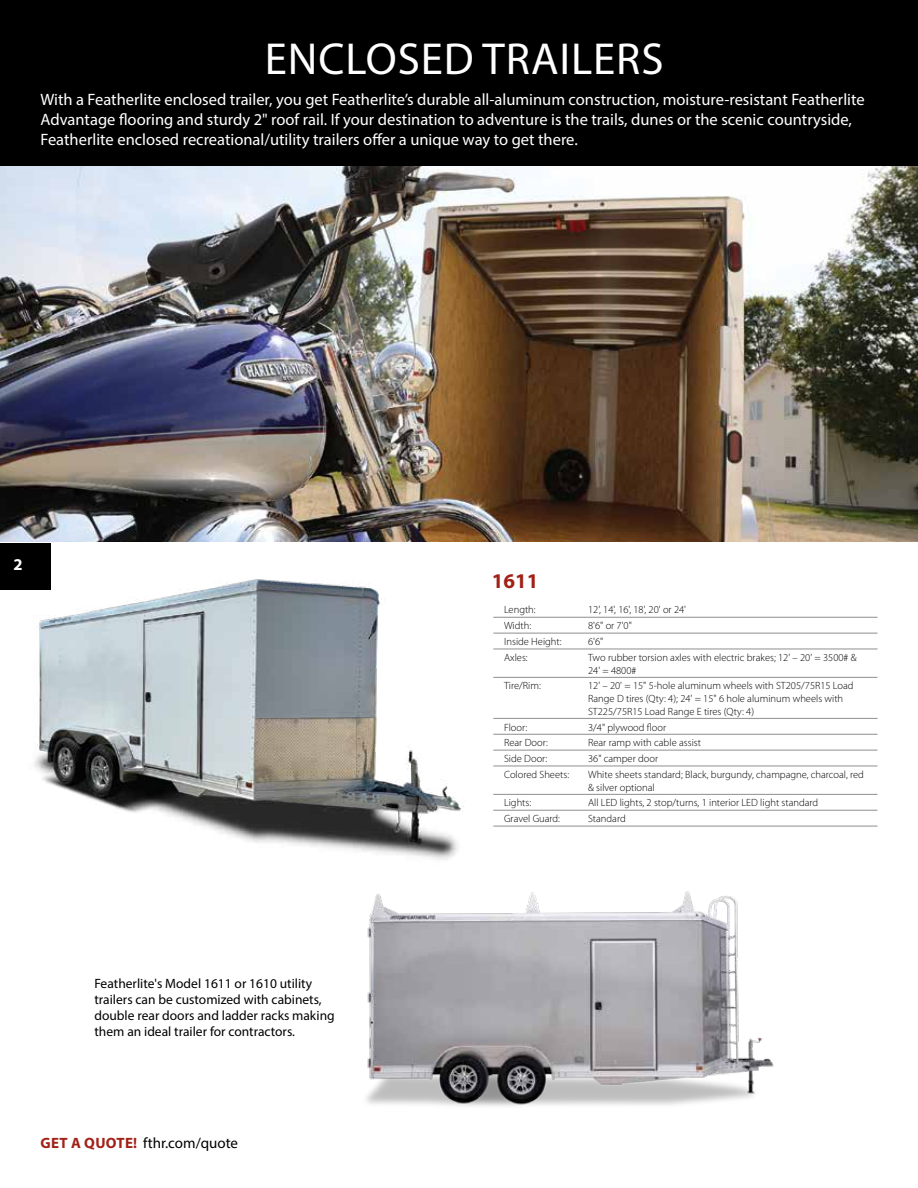
<style>
.page{position:relative;width:918px;height:1188px;background:#fff}
.page>*{position:absolute;margin:0;border:0;box-sizing:border-box;transform-origin:0 0}
.t1{font:45px "Myriad Pro";letter-spacing:.02em;color:#fff}
.t2{font:700 21px "Myriad Pro";color:#a12117}
.t3{font:16.5px/19.8px "Myriad Pro";color:#fff}
.t4{font:700 16.5px "Myriad Pro";color:#fff}
.t5{font:15px "Myriad Pro";color:#000}
.t6{font:13.5px/16.2px "Myriad Pro";color:#000}
.t7{font:300 10.5px/12.6px "Myriad Pro";color:#000}
.s1{font-weight:700;color:#a12117}
</style>
<div class="page">
<img style="left:0;top:165px;width:918px;height:376px">
<hr style="left:493px;top:617px;width:385px;height:1px;background:#9b9b9c">
<hr style="left:493px;top:633px;width:385px;height:1px;background:#9b9b9c">
<hr style="left:493px;top:648px;width:385px;height:2px;background:#9b9b9c">
<hr style="left:493px;top:677px;width:385px;height:1px;background:#9b9b9c">
<hr style="left:493px;top:718px;width:385px;height:1px;background:#9b9b9c">
<hr style="left:493px;top:734px;width:385px;height:1px;background:#9b9b9c">
<hr style="left:493px;top:750px;width:385px;height:1px;background:#9b9b9c">
<hr style="left:493px;top:765px;width:385px;height:2px;background:#9b9b9c">
<hr style="left:493px;top:794px;width:385px;height:1px;background:#9b9b9c">
<hr style="left:493px;top:810px;width:385px;height:1px;background:#9b9b9c">
<hr style="left:493px;top:826px;width:385px;height:1px;background:#9b9b9c">
<div style="left:0;top:0;width:918px;height:165px;background:#000"></div>
<img style="left:366px;top:891px;width:408px;height:215px">
<img style="left:34px;top:579px;width:438px;height:315px">
<div style="left:0;top:544px;width:51px;height:46px;background:#000"></div>
<h1 class="t1" style="left:265px;top:31px;width:400px">ENCLOSED TRAILERS</h1>
<p class="t3" style="left:40px;top:90px;width:826px">With a Featherlite enclosed trailer, you get Featherlite’s durable all-aluminum construction, moisture-resistant Featherlite<br>Advantage flooring and sturdy 2" roof rail. If your destination to adventure is the trails, dunes or the scenic countryside,<br>Featherlite enclosed recreational/utility trailers offer a unique way to get there.</p>
<h3 class="t4" style="left:14px;top:554px;width:11px">2</h3>
<p class="t6" style="left:94px;top:975px;width:242px">Featherlite's Model 1611 or 1610 utility trailers can be customized with cabinets, double rear doors and ladder racks making them an ideal trailer for contractors.</p>
<h3 class="t5" style="left:41px;top:1134px;width:199px"><span class="s1">GET A QUOTE!</span> fthr.com/quote</h3>
<h2 class="t2" style="left:492px;top:567px;width:48px">1611</h2>
<p class="t7" style="left:504px;top:604px;width:33px">Length:</p>
<p class="t7" style="left:588px;top:604px;width:100px">12', 14', 16', 18', 20' or 24'</p>
<p class="t7" style="left:504px;top:619px;width:29px">Width:</p>
<p class="t7" style="left:588px;top:619px;width:45px">8'6" or 7'0"</p>
<p class="t7" style="left:504px;top:635px;width:59px">Inside Height:</p>
<p class="t7" style="left:588px;top:635px;width:17px">6'6"</p>
<p class="t7" style="left:504px;top:651px;width:25px">Axles:</p>
<p class="t7" style="left:588px;top:651px;width:270px">Two rubber torsion axles with electric brakes; 12' – 20' = 3500# &amp;<br>24' = 4800#</p>
<p class="t7" style="left:504px;top:680px;width:38px">Tire/Rim:</p>
<p class="t7" style="left:588px;top:680px;width:267px">12' – 20' = 15" 5-hole aluminum wheels with ST205/75R15 Load<br>Range D tires (Qty: 4); 24' = 15" 6 hole aluminum wheels with<br>ST225/75R15 Load Range E tires (Qty: 4)</p>
<p class="t7" style="left:504px;top:721px;width:25px">Floor:</p>
<p class="t7" style="left:588px;top:721px;width:80px">3/4" plywood floor</p>
<p class="t7" style="left:504px;top:736px;width:45px">Rear Door:</p>
<p class="t7" style="left:588px;top:736px;width:114px">Rear ramp with cable assist</p>
<p class="t7" style="left:504px;top:752px;width:45px">Side Door:</p>
<p class="t7" style="left:588px;top:752px;width:72px">36" camper door</p>
<p class="t7" style="left:504px;top:768px;width:67px">Colored Sheets:</p>
<p class="t7" style="left:588px;top:768px;width:277px">White sheets standard; Black, burgundy, champagne, charcoal, red &amp; silver optional</p>
<p class="t7" style="left:504px;top:797px;width:29px">Lights:</p>
<p class="t7" style="left:588px;top:797px;width:232px">All LED lights, 2 stop/turns, 1 interior LED light standard</p>
<p class="t7" style="left:504px;top:812px;width:58px">Gravel Guard:</p>
<p class="t7" style="left:588px;top:812px;width:39px">Standard</p>
</div>
